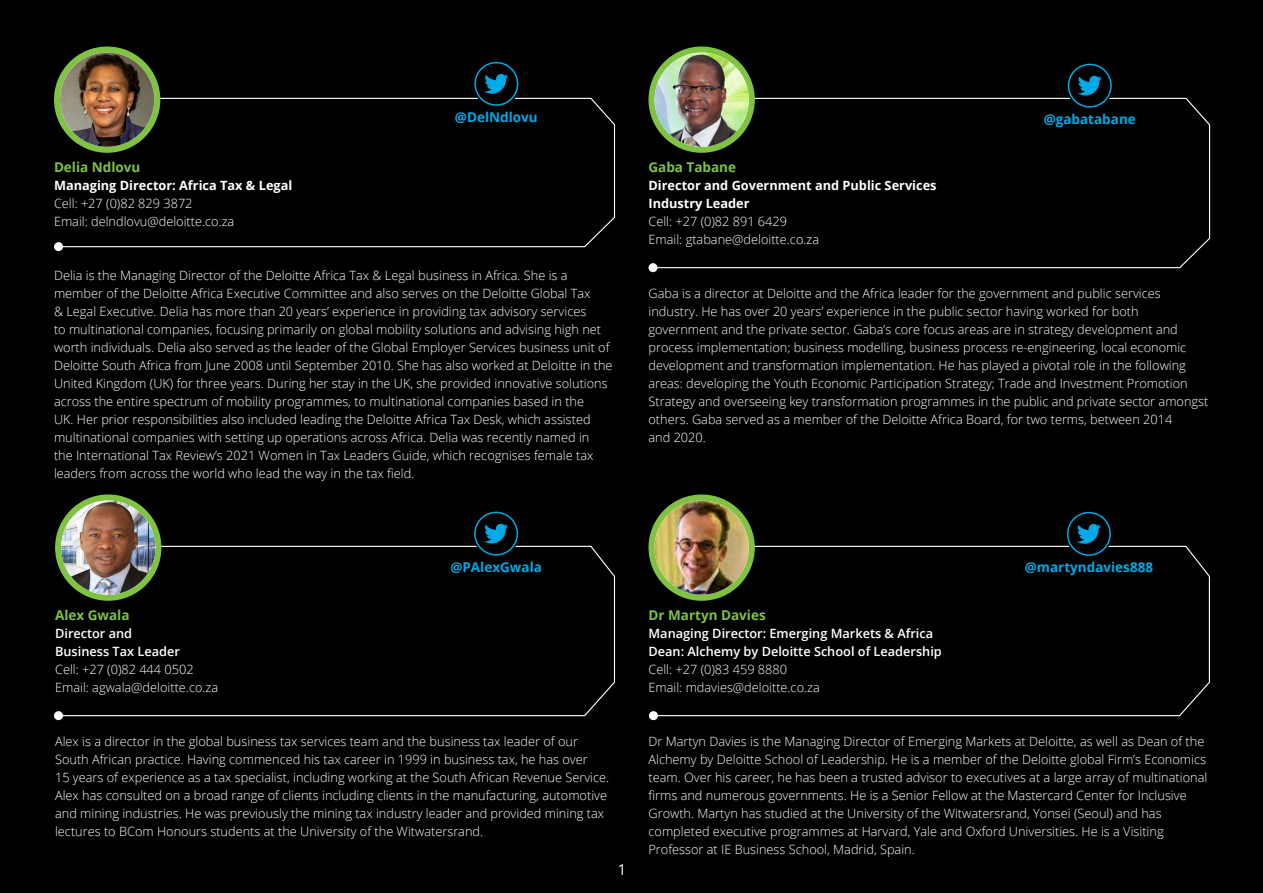
<style>
.page{position:relative;width:1263px;height:893px;background:#000}
.page>*{position:absolute;margin:0;border:0;box-sizing:border-box;transform-origin:0 0}
.t1{font:15px "Open Sans";color:#fff}
.t2{font:700 13.5px "Open Sans";color:#00aae7}
.t3{font:700 13.5px "Open Sans";color:#80c342}
.t4{font:300 12.75px/18px "Open Sans";color:#fff}
.t5{font:600 12.75px/18px "Open Sans";color:#fff}
.t6{font:700 12.75px "Open Sans";color:#fff}
.s1{font-weight:700}
</style>
<div class="page">
<svg style="left:57px;top:97px;width:559px;height:151px"></svg>
<div style="left:54px;top:242px;width:9px;height:9px;background:#fff;border-radius:50%"></div>
<svg style="left:655px;top:97px;width:556px;height:172px"></svg>
<div style="left:648px;top:263px;width:9px;height:9px;background:#fff;border-radius:50%"></div>
<svg style="left:57px;top:50px;width:100px;height:100px"></svg>
<div style="left:54px;top:47px;width:106px;height:106px;border:6px solid #80c342;border-radius:50%"></div>
<img style="left:60px;top:53px;width:94px;height:94px;border-radius:47px">
<svg style="left:651px;top:50px;width:101px;height:100px"></svg>
<div style="left:648px;top:47px;width:107px;height:106px;border:6px solid #80c342;border-radius:50%"></div>
<img style="left:654px;top:53px;width:95px;height:94px;border-radius:47px">
<svg style="left:473px;top:61px;width:47px;height:46px"></svg>
<div style="left:475px;top:63px;width:43px;height:42px;background:#000;border-radius:50%"></div>
<div style="left:474px;top:62px;width:44px;height:44px;border:2px solid #00aae7;border-radius:50%"></div>
<svg style="left:484px;top:74px;width:24px;height:20px"></svg>
<svg style="left:1066px;top:62px;width:47px;height:47px"></svg>
<div style="left:1068px;top:64px;width:43px;height:43px;background:#000;border-radius:50%"></div>
<div style="left:1068px;top:64px;width:44px;height:44px;border:2px solid #00aae7;border-radius:50%"></div>
<svg style="left:1078px;top:76px;width:24px;height:19px"></svg>
<svg style="left:57px;top:545px;width:559px;height:172px"></svg>
<div style="left:54px;top:711px;width:9px;height:9px;background:#fff;border-radius:50%"></div>
<svg style="left:58px;top:497px;width:100px;height:101px"></svg>
<div style="left:55px;top:494px;width:106px;height:107px;border:6px solid #80c342;border-radius:50%"></div>
<img style="left:61px;top:500px;width:94px;height:95px;border-radius:47px">
<svg style="left:473px;top:510px;width:46px;height:47px"></svg>
<div style="left:475px;top:512px;width:42px;height:43px;background:#000;border-radius:50%"></div>
<div style="left:474px;top:512px;width:44px;height:44px;border:2px solid #00aae7;border-radius:50%"></div>
<svg style="left:484px;top:524px;width:24px;height:19px"></svg>
<svg style="left:655px;top:545px;width:555px;height:172px"></svg>
<div style="left:649px;top:711px;width:9px;height:9px;background:#fff;border-radius:50%"></div>
<svg style="left:1065px;top:510px;width:47px;height:47px"></svg>
<div style="left:1068px;top:513px;width:42px;height:42px;background:#000;border-radius:50%"></div>
<div style="left:1067px;top:512px;width:44px;height:44px;border:2px solid #00aae7;border-radius:50%"></div>
<svg style="left:1077px;top:524px;width:24px;height:20px"></svg>
<div style="left:651px;top:497px;width:101px;height:101px;background:#80c342;border-radius:50%"></div>
<div style="left:648px;top:494px;width:107px;height:107px;border:6px solid #80c342;border-radius:50%"></div>
<img style="left:654px;top:500px;width:95px;height:95px;border-radius:47px">
<p class="t3" style="left:54px;top:158px;width:88px">Delia Ndlovu</p>
<p class="t6" style="left:54px;top:176px;width:240px">Managing Director: Africa Tax &amp; Legal</p>
<p class="t4" style="left:54px;top:194px;width:140px">Cell: +27 (0)82 829 3872</p>
<p class="t4" style="left:54px;top:212px;width:182px">Email: delndlovu@deloitte.co.za</p>
<p class="t2" style="left:455px;top:108px;width:84px">@DelNdlovu</p>
<p class="t2" style="left:1044px;top:110px;width:94px">@gabatabane</p>
<p class="t3" style="left:648px;top:158px;width:89px">Gaba Tabane</p>
<p class="t6" style="left:648px;top:176px;width:290px">Director and Government and Public Services</p>
<p class="t4" style="left:648px;top:194px;width:140px"><span class="s1">Industry Leader<br></span>Cell: +27 (0)82 891 6429</p>
<p class="t4" style="left:648px;top:230px;width:172px">Email: gtabane@deloitte.co.za</p>
<p class="t4" style="left:54px;top:266px;width:538px">Delia is the Managing Director of the Deloitte Africa Tax &amp; Legal business in Africa. She is a member of the Deloitte Africa Executive Committee and also serves on the Deloitte Global Tax</p>
<p class="t4" style="left:54px;top:302px;width:560px">&amp; Legal Executive. Delia has more than 20 years’ experience in providing tax advisory services<br>to multinational companies, focusing primarily on global mobility solutions and advising high net worth individuals. Delia also served as the leader of the Global Employer Services business unit of Deloitte South Africa from June 2008 until September 2010. She has also worked at Deloitte in the United Kingdom (UK) for three years. During her stay in the UK, she provided innovative solutions across the entire spectrum of mobility programmes, to multinational companies based in the<br>UK. Her prior responsibilities also included leading the Deloitte Africa Tax Desk, which assisted multinational companies with setting up operations across Africa. Delia was recently named in<br>the International Tax Review’s 2021 Women in Tax Leaders Guide, which recognises female tax leaders from across the world who lead the way in the tax field.</p>
<p class="t4" style="left:648px;top:284px;width:561px">Gaba is a director at Deloitte and the Africa leader for the government and public services industry. He has over 20 years’ experience in the public sector having worked for both government and the private sector. Gaba’s core focus areas are in strategy development and process implementation; business modelling, business process re-engineering, local economic development and transformation implementation. He has played a pivotal role in the following areas: developing the Youth Economic Participation Strategy; Trade and Investment Promotion Strategy and overseeing key transformation programmes in the public and private sector amongst others. Gaba served as a member of the Deloitte Africa Board, for two terms, between 2014<br>and 2020.</p>
<p class="t3" style="left:55px;top:605px;width:76px">Alex Gwala</p>
<p class="t5" style="left:55px;top:624px;width:126px">Director and<br>Business Tax Leader</p>
<p class="t4" style="left:55px;top:660px;width:165px">Cell: +27 (0)82 444 0502<br>Email: agwala@deloitte.co.za</p>
<p class="t2" style="left:450px;top:558px;width:93px">@PAlexGwala</p>
<p class="t4" style="left:55px;top:732px;width:556px">Alex is a director in the global business tax services team and the business tax leader of our South African practice. Having commenced his tax career in 1999 in business tax, he has over<br>15 years of experience as a tax specialist, including working at the South African Revenue Service.<br>Alex has consulted on a broad range of clients including clients in the manufacturing, automotive and mining industries. He was previously the mining tax industry leader and provided mining tax lectures to BCom Honours students at the University of the Witwatersrand.</p>
<p class="t1" style="left:618px;top:859px;width:10px">1</p>
<p class="t3" style="left:648px;top:605px;width:119px">Dr Martyn Davies</p>
<p class="t5" style="left:648px;top:624px;width:286px">Managing Director: Emerging Markets &amp; Africa</p>
<p class="t5" style="left:648px;top:642px;width:295px">Dean: Alchemy by Deloitte School of Leadership</p>
<p class="t4" style="left:648px;top:660px;width:173px">Cell: +27 (0)83 459 8880<br>Email: mdavies@deloitte.co.za</p>
<p class="t2" style="left:1025px;top:558px;width:130px">@martyndavies888</p>
<p class="t4" style="left:648px;top:732px;width:557px">Dr Martyn Davies is the Managing Director of Emerging Markets at Deloitte, as well as Dean of the</p>
<p class="t4" style="left:648px;top:750px;width:560px;text-align:justify">Alchemy by Deloitte School of Leadership. He is a member of the Deloitte global Firm’s Economics team. Over his career, he has been a trusted advisor to executives at a large array of multinational firms and numerous governments. He is a Senior Fellow at the Mastercard Center for Inclusive</p>
<p class="t4" style="left:648px;top:804px;width:517px">Growth. Martyn has studied at the University of the Witwatersrand, Yonsei (Seoul) and has completed executive programmes at Harvard, Yale and Oxford Universities. He is a Visiting</p>
<p class="t4" style="left:648px;top:840px;width:268px">Professor at IE Business School, Madrid, Spain.</p>
</div>
